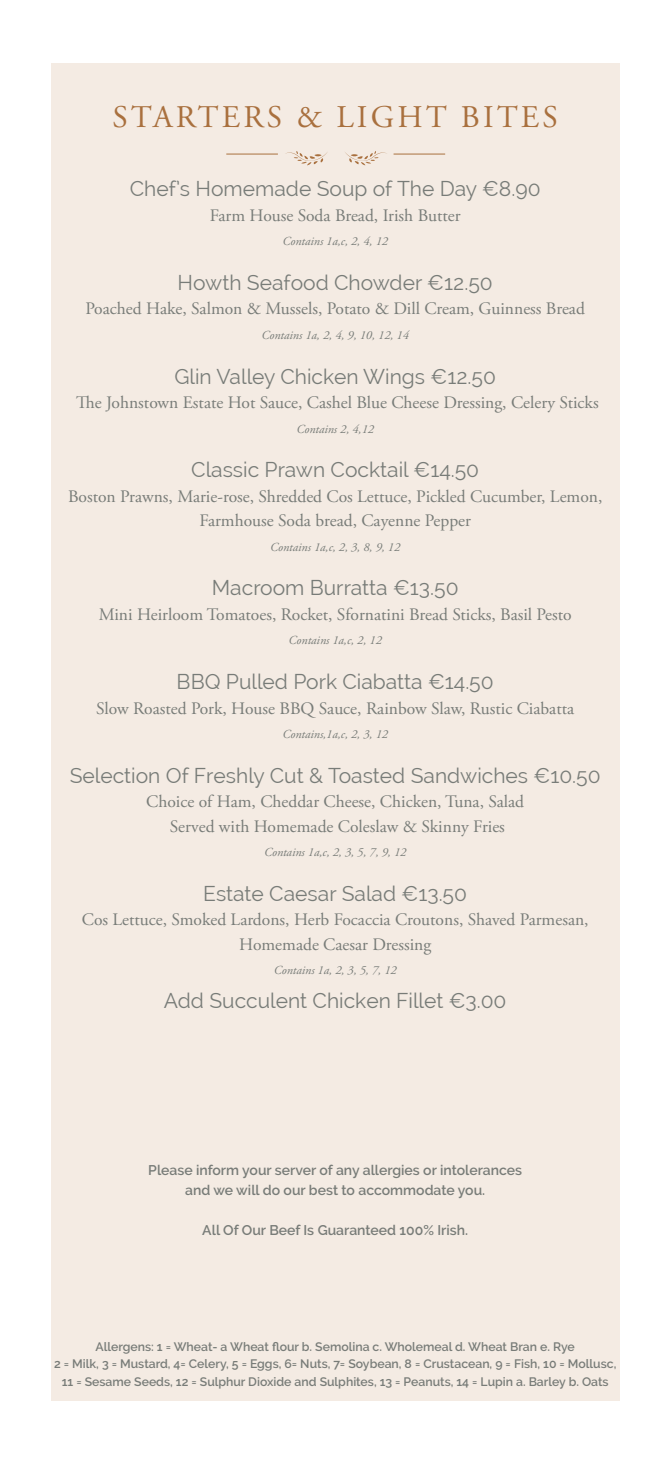
<style>
.page{position:relative;width:670px;height:1464px;background:#fff}
.page>*{position:absolute;margin:0;border:0;box-sizing:border-box;transform-origin:0 0}
.t1{font:31.5px "Adobe Garamond Pro";letter-spacing:.1em;color:#a9703e}
.t2{font:21px "Raleway";color:#787c78}
.t3{font:17.5px/24.5px "Adobe Garamond Pro";color:#787c78;text-align:center}
.t4{font:600 14px "Raleway";color:#787c78}
.t5{font:600 12.25px/17.5px "Raleway";color:#787c78;text-align:center}
.t6{font:italic 12.25px "Adobe Garamond Pro";color:#787c78}
</style>
<div class="page">
<div style="left:51px;top:63px;width:568px;height:1337px;background:#f4ebe3"></div>
<svg style="left:285px;top:151px;width:43px;height:14px"></svg>
<svg style="left:345px;top:151px;width:42px;height:14px"></svg>
<hr style="left:393px;top:154px;width:52px;height:1px;background:#a9703e">
<hr style="left:226px;top:154px;width:52px;height:1px;background:#a9703e">
<p class="t1" style="left:112px;top:98px;width:447px">STARTERS &amp; LIGHT BITES</p>
<p class="t2" style="left:130px;top:177px;width:412px">Chef’s Homemade Soup of The Day €8.90</p>
<p class="t3" style="left:210px;top:203px;width:252px">Farm House Soda Bread, Irish Butter</p>
<p class="t6" style="left:282px;top:234px;width:107px">Contains 1a,c, 2, 4, 12</p>
<p class="t2" style="left:178px;top:270px;width:317px">Howth Seafood Chowder €12.50</p>
<p class="t3" style="left:86px;top:297px;width:501px">Poached Hake, Salmon &amp; Mussels, Potato &amp; Dill Cream, Guinness Bread</p>
<p class="t6" style="left:261px;top:328px;width:149px">Contains 1a, 2, 4, 9, 10, 12, 14</p>
<p class="t2" style="left:174px;top:364px;width:323px">Glin Valley Chicken Wings €12.50</p>
<p class="t3" style="left:76px;top:391px;width:524px">The Johnstown Estate Hot Sauce, Cashel Blue Cheese Dressing, Celery Sticks</p>
<p class="t6" style="left:296px;top:421px;width:79px">Contains 2, 4,12</p>
<p class="t2" style="left:191px;top:457px;width:289px">Classic Prawn Cocktail €14.50</p>
<p class="t3" style="left:68px;top:484px;width:536px">Boston Prawns, Marie-rose, Shredded Cos Lettuce, Pickled Cucumber, Lemon,<br>Farmhouse Soda bread, Cayenne Pepper</p>
<p class="t6" style="left:270px;top:539px;width:131px">Contains 1a,c, 2, 3, 8, 9, 12</p>
<p class="t2" style="left:212px;top:576px;width:248px">Macroom Burratta €13.50</p>
<p class="t3" style="left:99px;top:602px;width:474px">Mini Heirloom Tomatoes, Rocket, Sfornatini Bread Sticks, Basil Pesto</p>
<p class="t6" style="left:289px;top:633px;width:95px">Contains 1a,c, 2, 12</p>
<p class="t2" style="left:177px;top:669px;width:319px">BBQ Pulled Pork Ciabatta €14.50</p>
<p class="t3" style="left:96px;top:696px;width:479px">Slow Roasted Pork, House BBQ Sauce, Rainbow Slaw, Rustic Ciabatta</p>
<p class="t6" style="left:282px;top:727px;width:107px">Contains,1a,c, 2, 3, 12</p>
<p class="t2" style="left:70px;top:763px;width:532px">Selection Of Freshly Cut &amp; Toasted Sandwiches €10.50</p>
<p class="t3" style="left:146px;top:790px;width:379px">Choice of Ham, Cheddar Cheese, Chicken, Tuna, Salad</p>
<p class="t3" style="left:170px;top:814px;width:336px">Served with Homemade Coleslaw &amp; Skinny Fries</p>
<p class="t6" style="left:264px;top:845px;width:144px">Contains 1a,c, 2, 3, 5, 7, 9, 12</p>
<p class="t2" style="left:203px;top:881px;width:265px">Estate Caesar Salad €13.50</p>
<p class="t3" style="left:82px;top:908px;width:508px">Cos Lettuce, Smoked Lardons, Herb Focaccia Croutons, Shaved Parmesan,<br>Homemade Caesar Dressing</p>
<p class="t6" style="left:274px;top:963px;width:124px">Contains 1a, 2, 3, 5, 7, 12</p>
<p class="t2" style="left:164px;top:988px;width:344px">Add Succulent Chicken Fillet €3.00</p>
<p class="t4" style="left:148px;top:1161px;width:375px">Please inform your server of any allergies or intolerances</p>
<p class="t4" style="left:185px;top:1182px;width:301px">and we will do our best to accommodate you.</p>
<p class="t4" style="left:202px;top:1222px;width:267px">All Of Our Beef Is Guaranteed 100% Irish.</p>
<p class="t5" style="left:96px;top:1337px;width:481px">Allergens: 1 = Wheat- a Wheat flour b. Semolina c. Wholemeal d. Wheat Bran e. Rye</p>
<p class="t5" style="left:54px;top:1355px;width:564px">2 = Milk, 3 = Mustard, 4= Celery, 5 = Eggs, 6= Nuts, 7= Soybean, 8 = Crustacean, 9 = Fish, 10 = Mollusc,<br>11 = Sesame Seeds, 12 = Sulphur Dioxide and Sulphites, 13 = Peanuts, 14 = Lupin a. Barley b. Oats</p>
</div>
